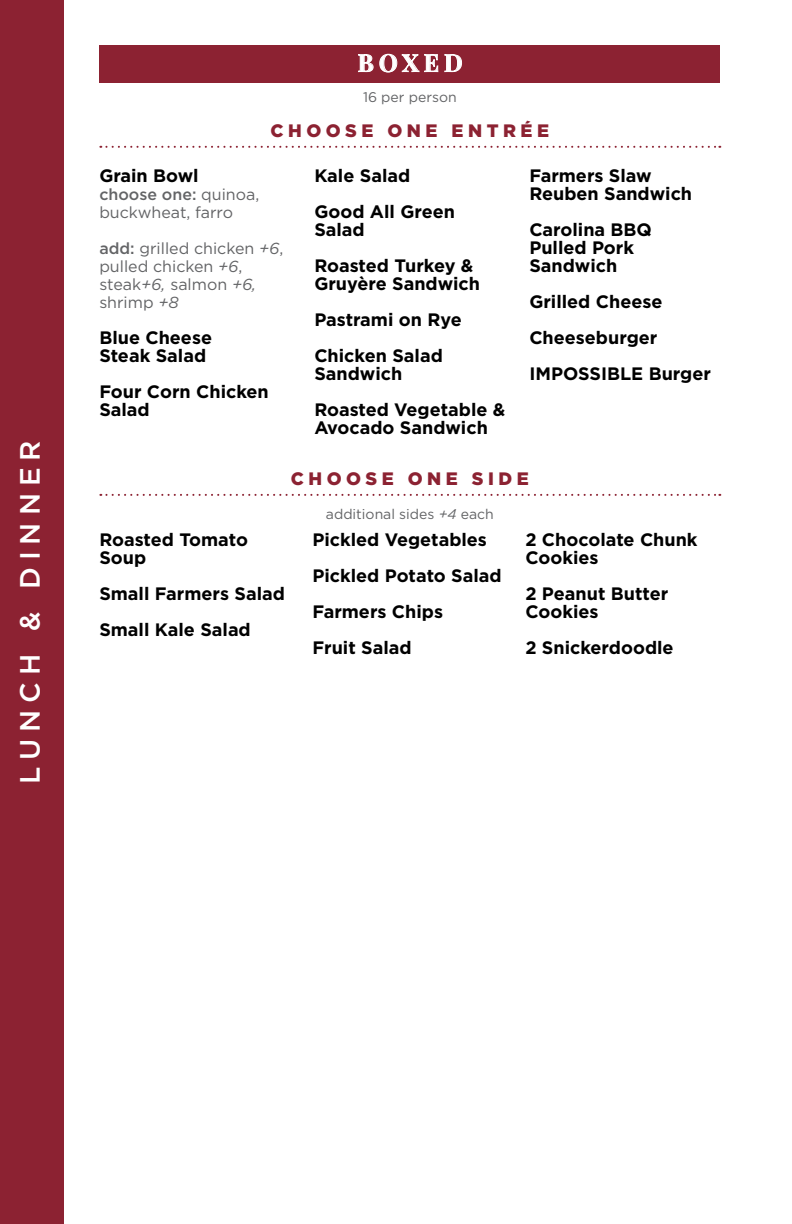
<style>
.page{position:relative;width:792px;height:1224px;background:#fff}
.page>*{position:absolute;margin:0;border:0;box-sizing:border-box;transform-origin:0 0}
.t1{font:500 28px "Gotham";letter-spacing:.25em;color:#fff}
.t2{font:700 24px "Playfair Display SC";letter-spacing:.21em;color:#fff}
.t3{font:700 18px/36px "Gotham";color:#000}
.t4{font:900 18px "Gotham";letter-spacing:.25em;color:#8c2232}
.t5{font:16px/18px "Gotham";color:#636466}
.t6{font:14px "Gotham";color:#636466}
.s1{font-weight:500}
.s2{font-style:italic}
</style>
<div class="page">
<div style="left:0;top:0;width:63px;height:1224px;background:#8c2232"></div>
<svg style="left:100px;top:146px;width:620px;height:2px"></svg>
<svg style="left:100px;top:494px;width:620px;height:2px"></svg>
<div style="left:99px;top:45px;width:621px;height:37px;background:#8c2232"></div>
<svg style="left:358px;top:54px;width:104px;height:19px"></svg>
<h1 class="t1" style="left:11px;top:784px;width:345px;rotate:-90deg">LUNCH &amp; DINNER</h1>
<h2 class="t2" style="left:358px;top:48px;width:106px">BOXED</h2>
<p class="t6" style="left:363px;top:90px;width:95px">16 per person</p>
<p class="t4" style="left:271px;top:118px;width:280px">CHOOSE ONE ENTRÉE</p>
<p class="t3" style="left:99px;top:157px;width:101px">Grain Bowl</p>
<p class="t5" style="left:99px;top:185px;width:161px"><span class="s1">choose one:</span> quinoa, buckwheat, farro</p>
<p class="t5" style="left:99px;top:239px;width:186px"><span class="s1">add:</span> grilled chicken <span class="s2">+6</span>, pulled chicken <span class="s2">+6</span>, steak<span class="s2">+6,</span> salmon <span class="s2">+6, </span>shrimp <span class="s2">+8</span></p>
<p class="t3" style="left:99px;top:328px;width:114px;line-height:18px">Blue Cheese<br>Steak Salad</p>
<p class="t3" style="left:99px;top:382px;width:171px;line-height:18px">Four Corn Chicken<br>Salad</p>
<p class="t3" style="left:314px;top:157px;width:142px">Kale Salad<br>Good All Green</p>
<p class="t3" style="left:314px;top:211px;width:161px">Salad<br>Roasted Turkey &amp;</p>
<p class="t3" style="left:314px;top:265px;width:167px">Gruyère Sandwich<br>Pastrami on Rye<br>Chicken Salad</p>
<p class="t3" style="left:314px;top:355px;width:192px">Sandwich<br>Roasted Vegetable &amp;</p>
<p class="t3" style="left:314px;top:409px;width:175px">Avocado Sandwich</p>
<p class="t3" style="left:529px;top:166px;width:164px;line-height:18px">Farmers Slaw<br>Reuben Sandwich</p>
<p class="t3" style="left:529px;top:220px;width:124px;line-height:18px">Carolina BBQ<br>Pulled Pork<br>Sandwich</p>
<p class="t3" style="left:529px;top:283px;width:183px">Grilled Cheese<br>Cheeseburger<br>IMPOSSIBLE Burger</p>
<p class="t4" style="left:291px;top:466px;width:239px">CHOOSE ONE SIDE</p>
<p class="t6" style="left:326px;top:506px;width:169px">additional sides <span class="s2">+4</span> each</p>
<p class="t3" style="left:99px;top:530px;width:150px;line-height:18px">Roasted Tomato<br>Soup</p>
<p class="t3" style="left:99px;top:575px;width:187px">Small Farmers Salad<br>Small Kale Salad</p>
<p class="t3" style="left:312px;top:521px;width:191px">Pickled Vegetables<br>Pickled Potato Salad<br>Farmers Chips<br>Fruit Salad</p>
<p class="t3" style="left:525px;top:530px;width:174px;line-height:18px">2 Chocolate Chunk<br>Cookies</p>
<p class="t3" style="left:525px;top:584px;width:144px;line-height:18px">2 Peanut Butter<br>Cookies</p>
<p class="t3" style="left:525px;top:629px;width:150px">2 Snickerdoodle</p>
</div>
